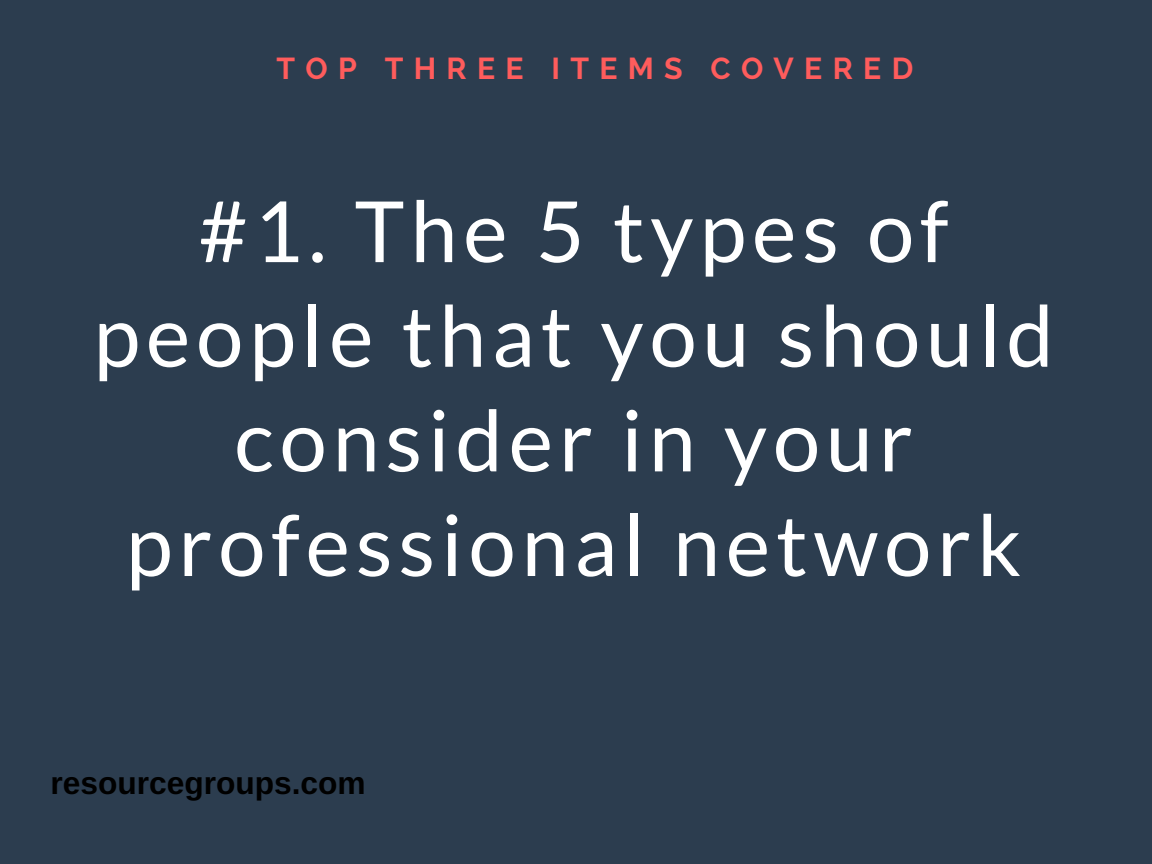
<style>
.page{position:relative;width:1152px;height:864px;background:#2c3d4f}
.page>*{position:absolute;margin:0;border:0;box-sizing:border-box;transform-origin:0 0}
.t1{font:84.45px/104.7px "Lato";letter-spacing:.07em;color:#fff;text-align:center}
.t2{font:700 31.65px "Arimo";color:#000}
.t3{font:700 30.15px "Raleway";letter-spacing:.34em;color:#ff5c5c}
</style>
<div class="page">
<p class="t3" style="left:277px;top:50px;width:638px">TOP THREE ITEMS COVERED</p>
<p class="t1" style="left:93px;top:177px;width:962px">#1. The 5 types of people that you should consider in your professional network</p>
<p class="t2" style="left:51px;top:766px;width:317px">resourcegroups.com</p>
</div>
